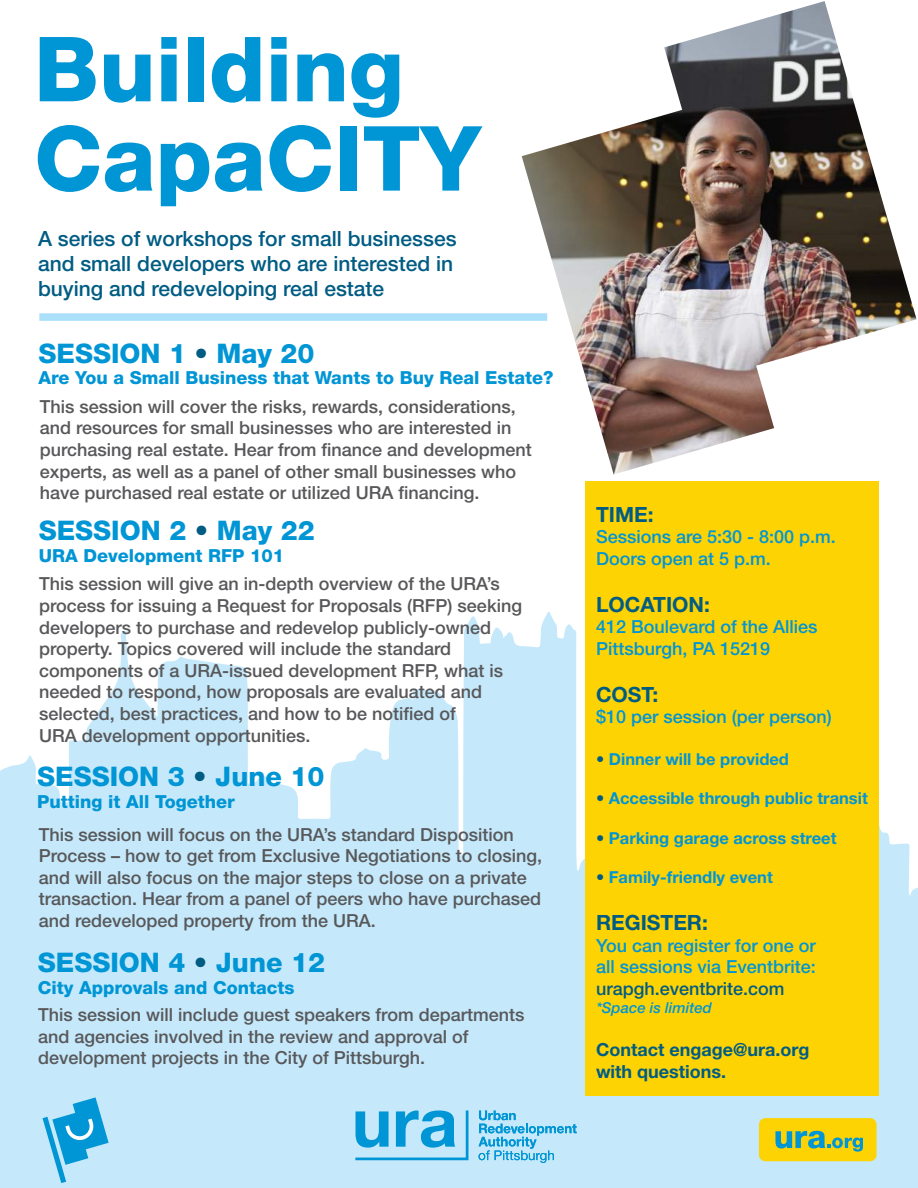
<style>
.page{position:relative;width:918px;height:1188px;background:#fff}
.page>*{position:absolute;margin:0;border:0;box-sizing:border-box;transform-origin:0 0}
.t1{font:800 90px "Helvetica Neue LT Std";color:#0095d5}
.t2{font:800 27px "Helvetica Neue LT Std";color:#0095d5}
.t3{font:500 21px/25.2px "Helvetica Neue LT Std";color:#015c83}
.t4{font:700 21px "Helvetica Neue LT Std";color:#015c83}
.t5{font:500 18px/21.6px "Helvetica Neue LT Std";color:#58585b}
.t6{font:500 18px/21.6px "Helvetica Neue LT Std";color:#0095d5}
.t7{font:800 18px "Helvetica Neue LT Std";color:#0095d5}
.t8{font:700 18px/21.6px "Helvetica Neue LT Std";color:#015c83}
.t9{font:500 18px "Helvetica Neue LT Std";color:#015c83}
.t10{font:700 16.5px "Helvetica Neue LT Std";color:#0095d5}
.t11{font:italic 500 15px "Helvetica Neue LT Std";color:#0095d5}
.s1{font-weight:700;color:#015c83}
.s2{color:#015c83}
</style>
<div class="page">
<svg style="left:0;top:612px;width:918px;height:576px;fill:#c5e9fa"></svg>
<div style="left:585px;top:481px;width:294px;height:615px;background:#fed304"></div>
<img style="left:522px;top:1px;width:395px;height:473px">
<div style="left:759px;top:1118px;width:118px;height:43px;background:#fed304;border-radius:6px"></div>
<svg style="left:775px;top:1131px;width:88px;height:21px"></svg>
<svg style="left:479px;top:1111px;width:98px;height:52px;background:#94d4f0"></svg>
<svg style="left:355px;top:1110px;width:113px;height:50px;background:#70c5ea"></svg>
<div style="left:39px;top:313px;width:508px;height:8px;background:#aae0f9"></div>
<svg style="left:43px;top:1097px;width:66px;height:86px;background:#72c5ea"></svg>
<h1 class="t1" style="left:34px;top:16px;width:371px">Building</h1>
<h1 class="t1" style="left:34px;top:105px;width:448px">CapaCITY</h1>
<p class="t3" style="left:38px;top:226px;width:420px">A series of workshops for small businesses and small developers who are interested in buying and redeveloping real estate</p>
<h2 class="t2" style="left:39px;top:337px;width:278px">SESSION 1 <span class="s1">•</span> May 20</h2>
<p class="t7" style="left:39px;top:367px;width:516px">Are You a Small Business that Wants to Buy Real Estate?</p>
<p class="t5" style="left:40px;top:395px;width:493px">This session will cover the risks, rewards, considerations, and resources for small businesses who are interested in purchasing real estate. Hear from finance and development experts, as well as a panel of other small businesses who have purchased real estate or utilized URA financing.</p>
<h2 class="t2" style="left:39px;top:514px;width:278px">SESSION 2 <span class="s1">•</span> May 22</h2>
<p class="t7" style="left:39px;top:545px;width:247px">URA Development RFP 101</p>
<p class="t5" style="left:39px;top:573px;width:484px">This session will give an in-depth overview of the URA’s process for issuing a Request for Proposals (RFP) seeking developers to purchase and redevelop publicly-owned property. Topics covered will include the standard components of a URA-issued development RFP, what is needed to respond, how proposals are evaluated and selected, best practices, and how to be notified of<br>URA development opportunities.</p>
<h2 class="t2" style="left:37px;top:760px;width:289px">SESSION 3 <span class="s1">•</span> June 10</h2>
<p class="t7" style="left:37px;top:790px;width:199px">Putting it All Together</p>
<p class="t5" style="left:39px;top:823px;width:505px">This session will focus on the URA’s standard Disposition Process – how to get from Exclusive Negotiations to closing, and will also focus on the major steps to close on a private transaction. Hear from a panel of peers who have purchased and redeveloped property from the URA.</p>
<h2 class="t2" style="left:38px;top:946px;width:289px">SESSION 4 <span class="s1">•</span> June 12</h2>
<p class="t7" style="left:38px;top:976px;width:258px">City Approvals and Contacts</p>
<p class="t5" style="left:38px;top:1004px;width:488px">This session will include guest speakers from departments and agencies involved in the review and approval of development projects in the City of Pittsburgh.</p>
<p class="t4" style="left:596px;top:501px;width:59px">TIME:</p>
<p class="t6" style="left:596px;top:526px;width:241px">Sessions are 5:30 - 8:00 p.m.<br>Doors open at 5 p.m.</p>
<p class="t4" style="left:596px;top:591px;width:115px">LOCATION:</p>
<p class="t6" style="left:596px;top:616px;width:223px">412 Boulevard of the Allies<br>Pittsburgh, PA 15219</p>
<p class="t4" style="left:596px;top:681px;width:64px">COST:</p>
<p class="t6" style="left:596px;top:706px;width:237px">$10 per session (per person)</p>
<p class="t10" style="left:596px;top:748px;width:195px"><span class="s2">•</span> Dinner will be provided</p>
<p class="t10" style="left:596px;top:788px;width:273px"><span class="s2">•</span> Accessible through public transit</p>
<p class="t10" style="left:596px;top:828px;width:242px"><span class="s2">•</span> Parking garage across street</p>
<p class="t10" style="left:596px;top:867px;width:178px"><span class="s2">•</span> Family-friendly event</p>
<p class="t4" style="left:596px;top:910px;width:113px">REGISTER:</p>
<p class="t6" style="left:596px;top:934px;width:221px">You can register for one or all sessions via Eventbrite:</p>
<p class="t9" style="left:596px;top:978px;width:190px">urapgh.eventbrite.com</p>
<p class="t11" style="left:596px;top:999px;width:117px">*Space is limited</p>
<p class="t8" style="left:596px;top:1039px;width:215px">Contact engage@ura.org with questions.</p>
</div>
